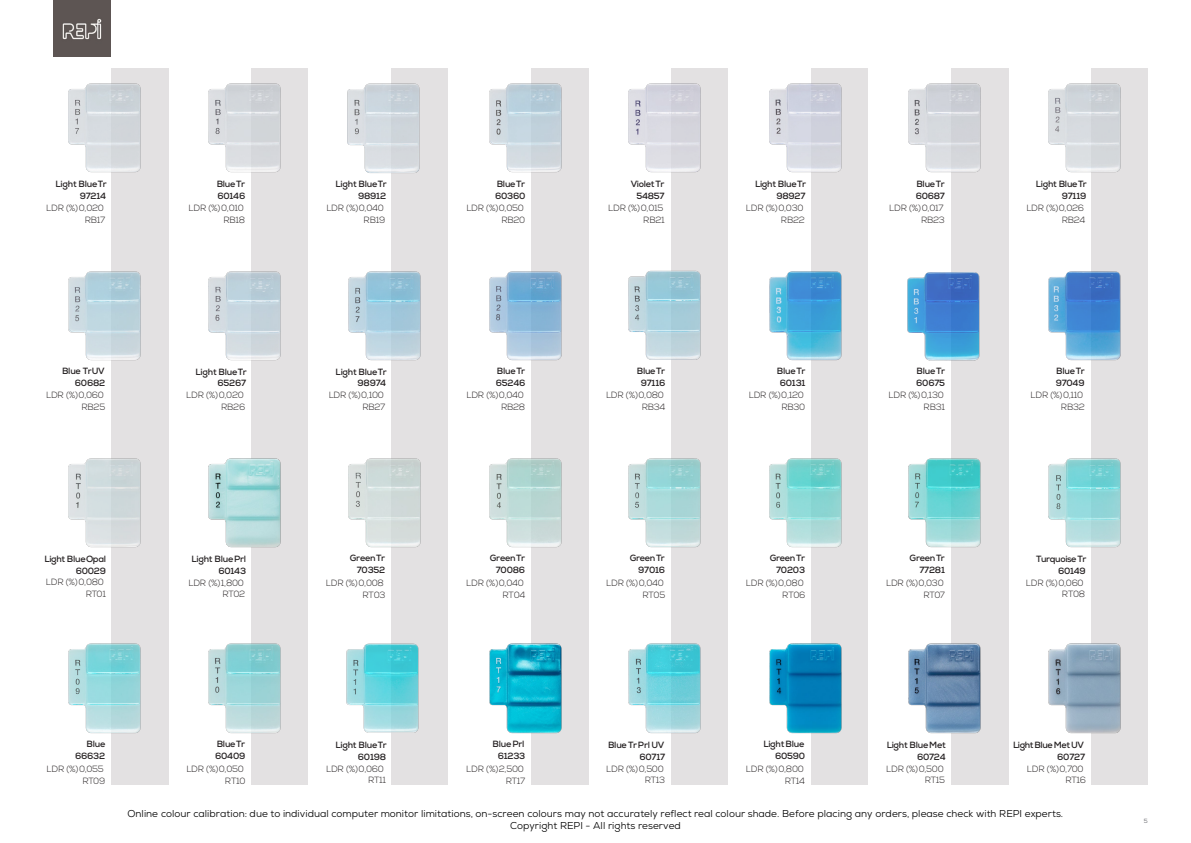
<style>
.page{position:relative;width:1191px;height:843px;background:#fff}
.page>*{position:absolute;margin:0;border:0;box-sizing:border-box;transform-origin:0 0}
.t1{font:10px/12px "Nexa";letter-spacing:.005em;color:#000;text-align:center}
.t2{font:300 9px "Nexa";letter-spacing:-.03em;color:#231f20}
.t3{font:700 9px/12px "Nexa";letter-spacing:-.025em;color:#231f20;text-align:right}
.t4{font:6px "Nexa";color:#56585d}
</style>
<div class="page">
<div style="left:251px;top:68px;width:57px;height:716px;background:#e3e1e2"></div>
<div style="left:391px;top:68px;width:57px;height:716px;background:#e3e1e2"></div>
<div style="left:531px;top:68px;width:57px;height:716px;background:#e3e1e2"></div>
<div style="left:671px;top:68px;width:57px;height:716px;background:#e3e1e2"></div>
<div style="left:811px;top:68px;width:57px;height:716px;background:#e3e1e2"></div>
<div style="left:951px;top:68px;width:57px;height:716px;background:#e3e1e2"></div>
<div style="left:1091px;top:68px;width:57px;height:716px;background:#e3e1e2"></div>
<div style="left:111px;top:68px;width:57px;height:716px;background:#e3e1e2"></div>
<img style="left:628px;top:83px;width:73px;height:90px">
<img style="left:68px;top:271px;width:73px;height:90px">
<img style="left:208px;top:83px;width:73px;height:90px">
<img style="left:769px;top:83px;width:73px;height:90px">
<img style="left:208px;top:271px;width:73px;height:90px">
<img style="left:347px;top:83px;width:73px;height:90px">
<img style="left:908px;top:83px;width:73px;height:90px">
<img style="left:348px;top:271px;width:73px;height:90px">
<img style="left:489px;top:83px;width:73px;height:90px">
<img style="left:1048px;top:83px;width:73px;height:90px">
<img style="left:489px;top:271px;width:73px;height:90px">
<img style="left:628px;top:270px;width:73px;height:90px">
<img style="left:68px;top:458px;width:73px;height:90px">
<img style="left:628px;top:458px;width:73px;height:90px">
<img style="left:769px;top:271px;width:73px;height:90px">
<img style="left:208px;top:458px;width:73px;height:90px">
<img style="left:769px;top:458px;width:73px;height:90px">
<img style="left:907px;top:272px;width:73px;height:89px">
<img style="left:348px;top:458px;width:73px;height:90px">
<img style="left:908px;top:458px;width:73px;height:90px">
<img style="left:1048px;top:271px;width:73px;height:90px">
<img style="left:489px;top:458px;width:73px;height:90px">
<img style="left:1048px;top:458px;width:73px;height:90px">
<img style="left:68px;top:643px;width:73px;height:91px">
<img style="left:628px;top:643px;width:73px;height:91px">
<img style="left:208px;top:643px;width:73px;height:91px">
<img style="left:769px;top:643px;width:73px;height:91px">
<img style="left:346px;top:643px;width:73px;height:90px">
<img style="left:908px;top:643px;width:73px;height:91px">
<img style="left:489px;top:643px;width:73px;height:91px">
<img style="left:1048px;top:643px;width:73px;height:91px">
<img style="left:68px;top:83px;width:73px;height:90px">
<img style="left:54px;top:0;width:57px;height:2px">
<img style="left:54px;top:2px;width:57px;height:55px">
<p class="t3" style="left:56px;top:178px;width:53px">Light BlueTr</p>
<p class="t3" style="left:80px;top:190px;width:28px">97214</p>
<p class="t2" style="left:46px;top:202px;width:59px">LDR (%)0,020</p>
<p class="t2" style="left:85px;top:214px;width:22px">RB17</p>
<p class="t3" style="left:217px;top:177px;width:30px;text-align:left">BlueTr<br>60146</p>
<p class="t2" style="left:189px;top:202px;width:57px">LDR (%)0,010</p>
<p class="t2" style="left:223px;top:214px;width:23px">RB18</p>
<p class="t3" style="left:336px;top:178px;width:53px">Light BlueTr</p>
<p class="t3" style="left:358px;top:190px;width:29px">98912</p>
<p class="t2" style="left:326px;top:202px;width:59px">LDR (%)0,040</p>
<p class="t2" style="left:364px;top:214px;width:23px">RB19</p>
<p class="t3" style="left:495px;top:177px;width:32px;text-align:left">BlueTr<br>60360</p>
<p class="t2" style="left:466px;top:202px;width:59px">LDR (%)0,050</p>
<p class="t2" style="left:501px;top:214px;width:25px">RB20</p>
<p class="t3" style="left:631px;top:177px;width:35px">VioletTr<br>54857</p>
<p class="t2" style="left:608px;top:202px;width:57px">LDR (%)0,015</p>
<p class="t2" style="left:643px;top:214px;width:23px">RB21</p>
<p class="t3" style="left:755px;top:178px;width:53px">Light BlueTr</p>
<p class="t3" style="left:777px;top:190px;width:31px">98927</p>
<p class="t2" style="left:746px;top:202px;width:59px">LDR (%)0,030</p>
<p class="t2" style="left:781px;top:214px;width:25px">RB22</p>
<p class="t3" style="left:916px;top:177px;width:31px;text-align:left">BlueTr<br>60687</p>
<p class="t2" style="left:889px;top:202px;width:56px">LDR (%)0,017</p>
<p class="t2" style="left:921px;top:214px;width:25px">RB23</p>
<p class="t3" style="left:1036px;top:178px;width:53px">Light BlueTr</p>
<p class="t3" style="left:1062px;top:190px;width:26px">97119</p>
<p class="t2" style="left:1026px;top:202px;width:59px">LDR (%)0,026</p>
<p class="t2" style="left:1062px;top:214px;width:25px">RB24</p>
<p class="t3" style="left:62px;top:365px;width:45px">Blue TrUV<br>60682</p>
<p class="t2" style="left:46px;top:389px;width:59px">LDR (%)0,060</p>
<p class="t2" style="left:82px;top:401px;width:25px">RB25</p>
<p class="t3" style="left:196px;top:365px;width:53px">Light BlueTr</p>
<p class="t3" style="left:218px;top:377px;width:30px">65267</p>
<p class="t2" style="left:186px;top:389px;width:59px">LDR (%)0,020</p>
<p class="t2" style="left:221px;top:401px;width:26px">RB26</p>
<p class="t3" style="left:336px;top:365px;width:53px">Light BlueTr</p>
<p class="t3" style="left:358px;top:377px;width:30px">98974</p>
<p class="t2" style="left:329px;top:389px;width:57px">LDR (%)0,100</p>
<p class="t2" style="left:362px;top:401px;width:24px">RB27</p>
<p class="t3" style="left:496px;top:365px;width:31px;text-align:left">BlueTr<br>65246</p>
<p class="t2" style="left:466px;top:389px;width:59px">LDR (%)0,040</p>
<p class="t2" style="left:501px;top:401px;width:26px">RB28</p>
<p class="t3" style="left:637px;top:365px;width:30px;text-align:center">BlueTr<br>97116</p>
<p class="t2" style="left:606px;top:389px;width:59px">LDR (%)0,080</p>
<p class="t2" style="left:642px;top:401px;width:25px">RB34</p>
<p class="t3" style="left:777px;top:365px;width:30px;text-align:center">BlueTr<br>60131</p>
<p class="t2" style="left:749px;top:389px;width:57px">LDR (%)0,120</p>
<p class="t2" style="left:781px;top:401px;width:25px">RB30</p>
<p class="t3" style="left:916px;top:365px;width:30px;text-align:left">BlueTr<br>60675</p>
<p class="t2" style="left:889px;top:389px;width:57px">LDR (%)0,130</p>
<p class="t2" style="left:924px;top:401px;width:23px">RB31</p>
<p class="t3" style="left:1056px;top:365px;width:30px;text-align:left">BlueTr<br>97049</p>
<p class="t2" style="left:1031px;top:389px;width:54px">LDR (%)0,110</p>
<p class="t2" style="left:1061px;top:401px;width:25px">RB32</p>
<p class="t3" style="left:45px;top:552px;width:63px">Light BlueOpal</p>
<p class="t3" style="left:76px;top:564px;width:32px">60029</p>
<p class="t2" style="left:46px;top:576px;width:59px">LDR (%)0,080</p>
<p class="t2" style="left:86px;top:588px;width:22px">RT01</p>
<p class="t3" style="left:192px;top:552px;width:56px">Light BluePrl</p>
<p class="t3" style="left:218px;top:564px;width:29px">60143</p>
<p class="t2" style="left:188px;top:576px;width:57px">LDR (%)1,800</p>
<p class="t2" style="left:223px;top:588px;width:24px">RT02</p>
<p class="t3" style="left:350px;top:552px;width:37px">GreenTr<br>70352</p>
<p class="t2" style="left:326px;top:577px;width:59px">LDR (%)0,008</p>
<p class="t2" style="left:363px;top:588px;width:24px">RT03</p>
<p class="t3" style="left:490px;top:552px;width:37px">GreenTr<br>70086</p>
<p class="t2" style="left:466px;top:577px;width:59px">LDR (%)0,040</p>
<p class="t2" style="left:503px;top:588px;width:24px">RT04</p>
<p class="t3" style="left:630px;top:552px;width:37px">GreenTr<br>97016</p>
<p class="t2" style="left:606px;top:577px;width:59px">LDR (%)0,040</p>
<p class="t2" style="left:643px;top:588px;width:24px">RT05</p>
<p class="t3" style="left:770px;top:552px;width:37px">GreenTr<br>70203</p>
<p class="t2" style="left:746px;top:577px;width:59px">LDR (%)0,080</p>
<p class="t2" style="left:782px;top:588px;width:25px">RT06</p>
<p class="t3" style="left:910px;top:552px;width:37px">GreenTr<br>77281</p>
<p class="t2" style="left:886px;top:577px;width:59px">LDR (%)0,030</p>
<p class="t2" style="left:923px;top:588px;width:23px">RT07</p>
<p class="t3" style="left:1036px;top:552px;width:52px">Turquoise Tr</p>
<p class="t3" style="left:1058px;top:564px;width:29px">60149</p>
<p class="t2" style="left:1026px;top:576px;width:59px">LDR (%)0,060</p>
<p class="t2" style="left:1062px;top:588px;width:25px">RT08</p>
<p class="t3" style="left:75px;top:737px;width:32px">Blue<br>66632</p>
<p class="t2" style="left:46px;top:762px;width:59px">LDR (%)0,055</p>
<p class="t2" style="left:82px;top:774px;width:24px">RT09</p>
<p class="t3" style="left:215px;top:737px;width:32px;text-align:left">BlueTr<br>60409</p>
<p class="t2" style="left:186px;top:762px;width:59px">LDR (%)0,050</p>
<p class="t2" style="left:225px;top:774px;width:22px">RT10</p>
<p class="t3" style="left:336px;top:738px;width:53px">Light BlueTr</p>
<p class="t3" style="left:358px;top:750px;width:30px">60198</p>
<p class="t2" style="left:326px;top:762px;width:59px">LDR (%)0,060</p>
<p class="t2" style="left:368px;top:774px;width:20px">RT11</p>
<p class="t3" style="left:493px;top:737px;width:34px;text-align:center">BluePrl<br>61233</p>
<p class="t2" style="left:466px;top:762px;width:59px">LDR (%)2,500</p>
<p class="t2" style="left:506px;top:774px;width:21px">RT17</p>
<p class="t3" style="left:608px;top:738px;width:58px">Blue TrPrl UV</p>
<p class="t3" style="left:640px;top:750px;width:27px">60717</p>
<p class="t2" style="left:606px;top:762px;width:59px">LDR (%)0,500</p>
<p class="t2" style="left:645px;top:774px;width:22px">RT13</p>
<p class="t3" style="left:763px;top:737px;width:43px">LightBlue<br>60590</p>
<p class="t2" style="left:746px;top:762px;width:59px">LDR (%)0,800</p>
<p class="t2" style="left:785px;top:774px;width:22px">RT14</p>
<p class="t3" style="left:887px;top:738px;width:61px">Light BlueMet</p>
<p class="t3" style="left:917px;top:750px;width:30px">60724</p>
<p class="t2" style="left:886px;top:762px;width:59px">LDR (%)0,500</p>
<p class="t2" style="left:925px;top:774px;width:22px">RT15</p>
<p class="t3" style="left:1013px;top:738px;width:72px">LightBlueMet UV</p>
<p class="t3" style="left:1057px;top:750px;width:29px">60727</p>
<p class="t2" style="left:1027px;top:762px;width:58px">LDR (%)0,700</p>
<p class="t2" style="left:1065px;top:774px;width:22px">RT16</p>
<p class="t1" style="left:128px;top:807px;width:937px">Online colour calibration: due to individual computer monitor limitations, on-screen colours may not accurately reflect real colour shade. Before placing any orders, please check with REPI experts.<br>Copyright REPI - All rights reserved</p>
<p class="t4" style="left:1144px;top:816px;width:5px">5</p>
</div>
